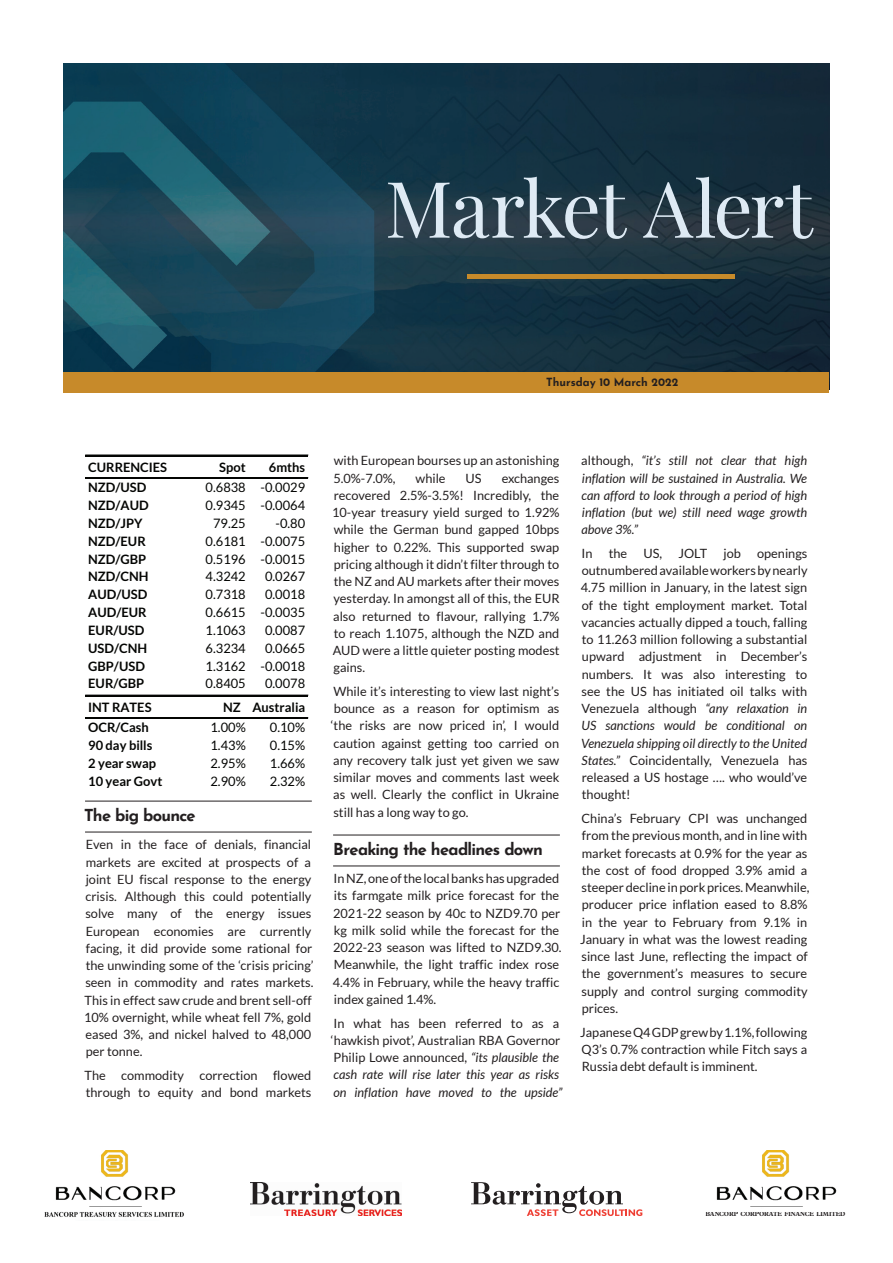
<style>
.page{position:relative;width:893px;height:1263px;background:#fff}
.page>*{position:absolute;margin:0;border:0;box-sizing:border-box;transform-origin:0 0}
.t1{font:78px "Playfair Display";letter-spacing:-.03em;color:#deeaf4}
.t2{font:700 16.5px "Josefin Sans";letter-spacing:-.045em;color:#231f20}
.t3{font:13.05px "Lato";color:#040503}
.t4{font:700 13.05px "Lato";color:#040503}
.t5{font:12.75px/17.2px "Lato";color:#231f20}
.t6{font:italic 12.75px/17.2px "Lato";color:#231f20}
.t7{font:700 11.25px "Josefin Sans";color:#231f20}
.t8{font:700 6.45px "Plantin Std";letter-spacing:-.01em;color:#231f20;scale:.93 1}
.s1{font-style:normal}
.s2{font-style:italic}
</style>
<div class="page">
<hr style="left:85px;top:801px;width:227px;height:1px;background:#231f20">
<hr style="left:85px;top:832px;width:227px;height:1px;background:#231f20">
<hr style="left:86px;top:455px;width:222px;height:1px;background:#040503">
<hr style="left:86px;top:477px;width:222px;height:1px;background:#040503">
<hr style="left:86px;top:478px;width:222px;height:1px;background:#040503">
<hr style="left:86px;top:695px;width:222px;height:1px;background:#040503">
<hr style="left:86px;top:717px;width:222px;height:1px;background:#040503">
<hr style="left:86px;top:718px;width:222px;height:1px;background:#040503">
<hr style="left:333px;top:835px;width:227px;height:1px;background:#231f20">
<hr style="left:333px;top:866px;width:227px;height:1px;background:#231f20">
<img style="left:44px;top:1150px;width:140px;height:67px">
<img style="left:251px;top:1182px;width:151px;height:33px">
<img style="left:716px;top:1150px;width:121px;height:57px">
<img style="left:64px;top:64px;width:765px;height:308px">
<div style="left:64px;top:372px;width:765px;height:21px;background:#c78a2a"></div>
<hr style="left:467px;top:275px;width:268px;height:4px;background:#c78a2a">
<svg style="left:471px;top:1182px;width:171px;height:34px"></svg>
<h1 class="t1" style="left:385px;top:148px;width:429px">Market Alert</h1>
<p class="t7" style="left:546px;top:372px;width:134px">Thursday 10 March 2022</p>
<p class="t4" style="left:88px;top:460px;width:80px">CURRENCIES</p>
<p class="t4" style="left:219px;top:460px;width:28px">Spot</p>
<p class="t4" style="left:269px;top:460px;width:38px">6mths</p>
<p class="t4" style="left:88px;top:480px;width:60px">NZD/USD</p>
<p class="t3" style="left:206px;top:480px;width:101px">0.6838 -0.0029</p>
<p class="t4" style="left:88px;top:498px;width:62px">NZD/AUD</p>
<p class="t3" style="left:206px;top:498px;width:101px">0.9345 -0.0064</p>
<p class="t4" style="left:88px;top:516px;width:56px">NZD/JPY</p>
<p class="t3" style="left:213px;top:516px;width:34px">79.25</p>
<p class="t3" style="left:276px;top:516px;width:31px">-0.80</p>
<p class="t4" style="left:88px;top:533px;width:59px">NZD/EUR</p>
<p class="t3" style="left:206px;top:534px;width:101px">0.6181 -0.0075</p>
<p class="t4" style="left:88px;top:551px;width:60px">NZD/GBP</p>
<p class="t3" style="left:206px;top:552px;width:101px">0.5196 -0.0015</p>
<p class="t4" style="left:88px;top:569px;width:62px">NZD/CNH</p>
<p class="t3" style="left:206px;top:569px;width:42px">4.3242</p>
<p class="t3" style="left:265px;top:569px;width:42px">0.0267</p>
<p class="t4" style="left:88px;top:587px;width:61px">AUD/USD</p>
<p class="t3" style="left:206px;top:587px;width:42px">0.7318</p>
<p class="t3" style="left:265px;top:587px;width:42px">0.0018</p>
<p class="t4" style="left:88px;top:605px;width:60px">AUD/EUR</p>
<p class="t3" style="left:206px;top:605px;width:101px">0.6615 -0.0035</p>
<p class="t4" style="left:88px;top:623px;width:58px">EUR/USD</p>
<p class="t3" style="left:206px;top:623px;width:42px">1.1063</p>
<p class="t3" style="left:265px;top:623px;width:42px">0.0087</p>
<p class="t4" style="left:88px;top:640px;width:61px">USD/CNH</p>
<p class="t3" style="left:206px;top:641px;width:42px">6.3234</p>
<p class="t3" style="left:265px;top:641px;width:42px">0.0665</p>
<p class="t4" style="left:88px;top:658px;width:58px">GBP/USD</p>
<p class="t3" style="left:206px;top:658px;width:101px">1.3162 -0.0018</p>
<p class="t4" style="left:88px;top:676px;width:58px">EUR/GBP</p>
<p class="t3" style="left:206px;top:676px;width:42px">0.8405</p>
<p class="t3" style="left:265px;top:676px;width:42px">0.0078</p>
<p class="t4" style="left:88px;top:700px;width:65px">INT RATES</p>
<p class="t4" style="left:223px;top:700px;width:84px">NZ Australia</p>
<p class="t4" style="left:88px;top:720px;width:62px">OCR/Cash</p>
<p class="t3" style="left:210px;top:720px;width:37px">1.00%</p>
<p class="t3" style="left:270px;top:720px;width:37px">0.10%</p>
<p class="t4" style="left:88px;top:738px;width:66px">90 day bills</p>
<p class="t3" style="left:210px;top:738px;width:37px">1.43%</p>
<p class="t3" style="left:270px;top:738px;width:37px">0.15%</p>
<p class="t4" style="left:88px;top:756px;width:69px">2 year swap</p>
<p class="t3" style="left:210px;top:756px;width:37px">2.95%</p>
<p class="t3" style="left:270px;top:756px;width:37px">1.66%</p>
<p class="t4" style="left:88px;top:773px;width:76px">10 year Govt</p>
<p class="t3" style="left:210px;top:774px;width:37px">2.90%</p>
<p class="t3" style="left:270px;top:774px;width:37px">2.32%</p>
<p class="t2" style="left:84px;top:801px;width:113px">The big bounce</p>
<p class="t5" style="left:84px;top:836px;width:231px">Even in the face of denials, financial markets are excited at prospects of a joint EU fiscal response to the energy crisis. Although this could potentially solve many of the energy issues European economies are currently facing, it did provide some rational for the unwinding some of the ‘crisis pricing’ seen in commodity and rates markets.<br>This in effect saw crude and brent sell-off 10% overnight, while wheat fell 7%, gold eased 3%, and nickel halved to 48,000 per tonne.</p>
<p class="t5" style="left:84px;top:1067px;width:228px">The commodity correction flowed through to equity and bond markets</p>
<p class="t5" style="left:333px;top:452px;width:227px">with European bourses up an astonishing<br>5.0%-7.0%,</p>
<p class="t5" style="left:332px;top:469px;width:229px;text-align:justify;text-indent:170px">exchanges recovered 2.5%-3.5%! Incredibly, the 10-year treasury yield surged to 1.92% while the German bund gapped 10bps higher to 0.22%. This supported swap pricing although it didn’t filter through to the NZ and AU markets after their moves yesterday. In amongst all of this, the EUR also returned to flavour, rallying 1.7% to reach 1.1075, although the NZD and AUD were a little quieter posting modest gains.</p>
<p class="t5" style="left:331px;top:683px;width:230px;text-align:justify">While it’s interesting to view last night’s bounce as a reason for optimism as ‘the risks are now priced in’, I would caution against getting too carried on any recovery talk just yet given we saw similar moves and comments last week as well. Clearly the conflict in Ukraine still has a long way to go.</p>
<p class="t2" style="left:333px;top:835px;width:211px">Breaking the headlines down</p>
<p class="t5" style="left:333px;top:870px;width:230px">In NZ, one of the local banks has upgraded its farmgate milk price forecast for the 2021-22 season by 40c to NZD9.70 per kg milk solid while the forecast for the 2022-23 season was lifted to NZD9.30.<br>Meanwhile, the light traffic index rose 4.4% in February, while the heavy traffic index gained 1.4%.</p>
<p class="t6" style="left:331px;top:1015px;width:233px"><span class="s1">In what has been referred to as a ‘hawkish pivot’, Australian RBA Governor Philip Lowe announced,</span> “its plausible the cash rate will rise later this year as risks on inflation have moved to the upside”</p>
<p class="t5" style="left:416px;top:469px;width:32px">while</p>
<p class="t5" style="left:466px;top:469px;width:18px">US</p>
<p class="t6" style="left:581px;top:452px;width:227px;text-align:justify"><span class="s1">although,</span> “it’s still not clear that high inflation will be sustained in Australia. We can afford to look through a period of high inflation (but we) still need wage growth above 3%.”</p>
<p class="t5" style="left:582px;top:545px;width:13px">In</p>
<p class="t5" style="left:609px;top:545px;width:20px">the</p>
<p class="t5" style="left:643px;top:545px;width:20px">US,</p>
<p class="t5" style="left:678px;top:545px;width:30px">JOLT</p>
<p class="t5" style="left:723px;top:545px;width:19px">job</p>
<p class="t5" style="left:581px;top:545px;width:228px;text-align:justify;text-indent:176px">openings outnumbered available workers by nearly 4.75 million in January, in the latest sign of the tight employment market. Total vacancies actually dipped a touch, falling to 11.263 million following a substantial upward adjustment in December’s numbers. It was also interesting to see the US has initiated oil talks with Venezuela although <span class="s2">“any relaxation in US sanctions would be conditional on Venezuela shipping oil directly to the United States.”</span> Coincidentally, Venezuela has released a US hostage …. who would’ve thought!</p>
<p class="t5" style="left:580px;top:810px;width:231px">China’s February CPI was unchanged from the previous month, and in line with market forecasts at 0.9% for the year as the cost of food dropped 3.9% amid a steeper decline in pork prices. Meanwhile, producer price inflation eased to 8.8% in the year to February from 9.1% in January in what was the lowest reading since last June, reflecting the impact of the government’s measures to secure supply and control surging commodity prices.</p>
<p class="t5" style="left:580px;top:1023px;width:229px;text-align:justify">Japanese Q4 GDP grew by 1.1%, following Q3’s 0.7% contraction while Fitch says a Russia debt default is imminent.</p>
<p class="t8" style="left:705px;top:1210px;width:152px">BANCORP CORPORATE FINANCE LIMITED</p>
</div>
